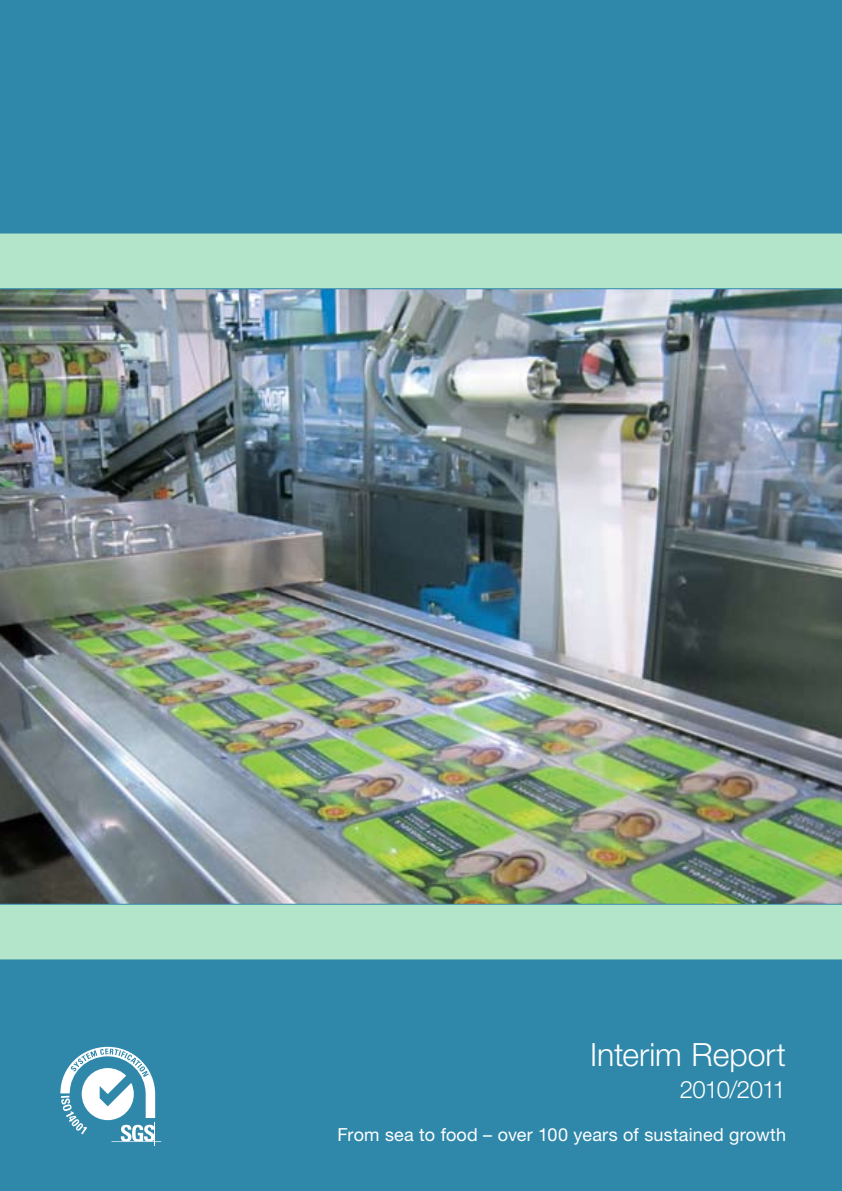
<style>
.page{position:relative;width:842px;height:1191px;background:#2f88aa}
.page>*{position:absolute;margin:0;border:0;box-sizing:border-box;transform-origin:0 0}
.t1{font:300 32px "Helvetica Neue";letter-spacing:-.005em;color:#fff}
.t2{font:300 24px "Helvetica Neue";letter-spacing:-.04em;color:#fff}
.t3{font:18px "Helvetica Neue";letter-spacing:.01em;color:#fff}
</style>
<div class="page">
<svg style="left:60px;top:1046px;width:101px;height:99px"></svg>
<img style="left:0;top:289px;width:842px;height:614px">
<div style="left:0;top:233px;width:842px;height:56px;background:#b3e5ca"></div>
<div style="left:0;top:903px;width:842px;height:57px;background:#b3e5ca"></div>
<h1 class="t1" style="left:590px;top:1035px;width:197px">Interim Report</h1>
<h2 class="t2" style="left:680px;top:1074px;width:108px">2010/2011</h2>
<p class="t3" style="left:337px;top:1124px;width:450px">From sea to food – over 100 years of sustained growth</p>
</div>
